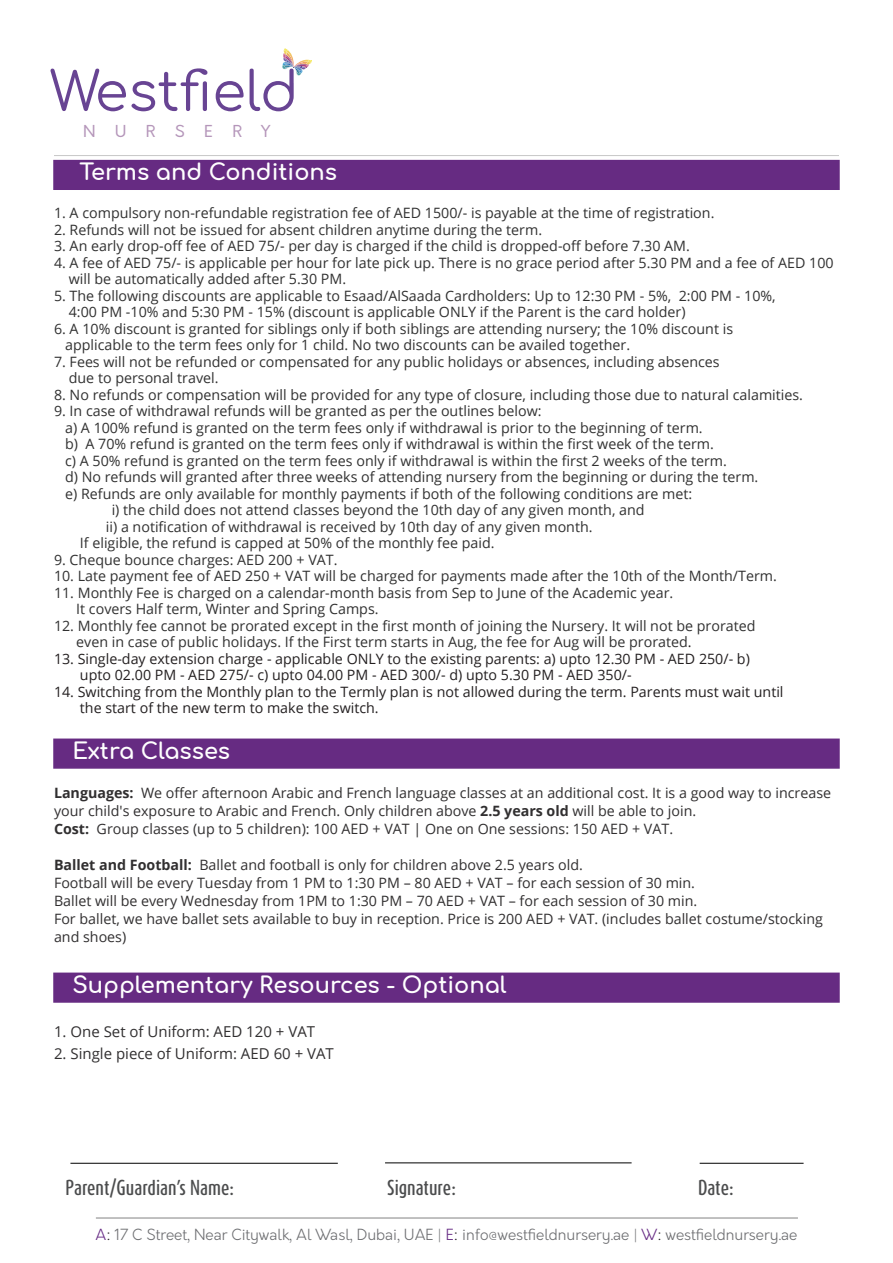
<style>
.page{position:relative;width:893px;height:1263px;background:#fff}
.page>*{position:absolute;margin:0;border:0;box-sizing:border-box;transform-origin:0 0}
.t1{font:54.45px "Comfortaa";color:#684493}
.t2{font:700 22.5px "Comfortaa";color:#fff}
.t3{font:500 18px "Dax Compact Pro";color:#4b4c4d}
.t4{font:16.05px "Orkney";letter-spacing:1.2em;color:#b596ba}
.t5{font:300 15px "Orkney";color:#6d6e71}
.t6{font:15px "Open Sans";color:#312f30}
.t7{font:14.25px/16.5px "Open Sans";color:#313131}
.t8{font:14.25px/18px "Open Sans";color:#312f30}
.t9{font:14.25px/16.5px "Open Sans";color:#231f20}
.s1{color:#231f20}
.s2{font-weight:700}
.s3{color:#662b84}
</style>
<div class="page">
<hr style="left:54px;top:155px;width:785px;height:1px;background:#000">
<div style="left:53px;top:160px;width:787px;height:30px;background:#662b82"></div>
<div style="left:53px;top:972px;width:787px;height:31px;background:#662b82;border:2px solid #662b82"></div>
<div style="left:53px;top:738px;width:787px;height:31px;background:#662b82;border:2px solid #662b82"></div>
<hr style="left:70px;top:1163px;width:268px;height:1px;background:#000">
<hr style="left:700px;top:1163px;width:104px;height:1px;background:#000">
<hr style="left:385px;top:1162px;width:247px;height:1px;background:#000">
<svg style="left:282px;top:48px;width:30px;height:28px"></svg>
<hr style="left:96px;top:1218px;width:702px;height:1px;background:#000">
<h1 class="t1" style="left:49px;top:60px;width:251px">Westfield</h1>
<p class="t4" style="left:83px;top:122px;width:189px">NURSERY</p>
<h2 class="t2" style="left:80px;top:163px;width:259px">Terms and Conditions</h2>
<p class="t7" style="left:54px;top:204px;width:662px">1. A compulsory non-refundable registration fee of AED 1500/- is payable at the time of registration.</p>
<p class="t7" style="left:54px;top:221px;width:490px">2. Refunds will not be issued for absent children anytime during the term.</p>
<p class="t7" style="left:54px;top:237px;width:637px">3. An early drop-off fee of AED 75/- per day is charged if the child is dropped-off before 7.30 AM.</p>
<p class="t7" style="left:69px;top:254px;width:766px;text-indent:-15px">4. A fee of AED 75/- is applicable per hour for late pick up. There is no grace period after 5.30 PM and a fee of AED 100 will be automatically added after 5.30 PM.</p>
<p class="t7" style="left:69px;top:287px;width:708px;text-indent:-15px">5. The following discounts are applicable to Esaad/AlSaada Cardholders: Up to 12:30 PM - 5%, 2:00 PM - 10%,<br>4:00 PM -10% and 5:30 PM - 15% (discount is applicable ONLY if the Parent is the card holder)</p>
<p class="t7" style="left:65px;top:320px;width:669px;text-indent:-11px">6. A 10% discount is granted for siblings only if both siblings are attending nursery; the 10% discount is applicable to the term fees only for 1 child. No two discounts can be availed together.</p>
<p class="t7" style="left:69px;top:353px;width:652px;text-indent:-15px">7. Fees will not be refunded or compensated for any public holidays or absences, including absences due to personal travel.</p>
<p class="t7" style="left:54px;top:386px;width:751px">8. No refunds or compensation will be provided for any type of closure, including those due to natural calamities.</p>
<p class="t7" style="left:54px;top:402px;width:489px">9. In case of withdrawal refunds will be granted as per the outlines below:</p>
<p class="t7" style="left:65px;top:419px;width:639px">a) A 100% refund is granted on the term fees only if withdrawal is prior to the beginning of term.</p>
<p class="t7" style="left:65px;top:435px;width:650px">b) A 70% refund is granted on the term fees only if withdrawal is within the first week of the term.</p>
<p class="t7" style="left:65px;top:452px;width:663px">c) A 50% refund is granted on the term fees only if withdrawal is within the first 2 weeks of the term.</p>
<p class="t7" style="left:65px;top:468px;width:695px">d) No refunds will granted after three weeks of attending nursery from the beginning or during the term.</p>
<p class="t7" style="left:65px;top:485px;width:629px">e) Refunds are only available for monthly payments if both of the following conditions are met:</p>
<p class="t7" style="left:112px;top:501px;width:534px">i) the child does not attend classes beyond the 10th day of any given month, and</p>
<p class="t7" style="left:106px;top:518px;width:488px">ii) a notification of withdrawal is received by 10th day of any given month.</p>
<p class="t7" style="left:80px;top:534px;width:416px">If eligible, the refund is capped at 50% of the monthly fee paid.</p>
<p class="t7" style="left:54px;top:551px;width:285px">9. Cheque bounce charges: AED 200 + VAT.</p>
<p class="t7" style="left:54px;top:567px;width:724px">10. Late payment fee of AED 250 + VAT will be charged for payments made after the 10th of the Month/Term.</p>
<p class="t7" style="left:76px;top:584px;width:599px;text-indent:-22px">11. Monthly Fee is charged on a calendar-month basis from Sep to June of the Academic year.<br>It covers Half term, Winter and Spring Camps.</p>
<p class="t7" style="left:76px;top:617px;width:681px;text-indent:-22px">12. Monthly fee cannot be prorated except in the first month of joining the Nursery. It will not be prorated even in case of public holidays. If the First term starts in Aug, the fee for Aug will be prorated<span class="s1">.</span></p>
<p class="t9" style="left:80px;top:650px;width:671px;text-indent:-26px">13. Single-day extension charge - applicable ONLY to the existing parents: a) upto 12.30 PM - AED 250/- b) upto 02.00 PM - AED 275/- c) upto 04.00 PM - AED 300/- d) upto 5.30 PM - AED 350/-</p>
<p class="t9" style="left:80px;top:683px;width:705px;text-indent:-26px">14. Switching from the Monthly plan to the Termly plan is not allowed during the term. Parents must wait until the start of the new term to make the switch.</p>
<h2 class="t2" style="left:72px;top:741px;width:159px">Extra Classes</h2>
<p class="t8" style="left:54px;top:783px;width:779px"><span class="s2">Languages:</span> We offer afternoon Arabic and French language classes at an additional cost. It is a good way to increase your child's exposure to Arabic and French. Only children above <span class="s2">2.5 years old</span> will be able to join.<br><span class="s2">Cost:</span> Group classes (up to 5 children): 100 AED + VAT | One on One sessions: 150 AED + VAT.</p>
<p class="t8" style="left:54px;top:855px;width:770px"><span class="s2">Ballet and Football:</span> Ballet and football is only for children above 2.5 years old.<br>Football will be every Tuesday from 1 PM to 1:30 PM – 80 AED + VAT – for each session of 30 min.<br>Ballet will be every Wednesday from 1PM to 1:30 PM – 70 AED + VAT – for each session of 30 min.<br>For ballet, we have ballet sets available to buy in reception. Price is 200 AED + VAT. (includes ballet costume/stocking and shoes)</p>
<h2 class="t2" style="left:72px;top:975px;width:436px">Supplementary Resources - Optional</h2>
<p class="t6" style="left:54px;top:1025px;width:263px">1. One Set of Uniform: AED 120 + VAT</p>
<p class="t6" style="left:54px;top:1048px;width:281px">2. Single piece of Uniform: AED 60 + VAT</p>
<p class="t3" style="left:66px;top:1178px;width:170px">Parent/Guardian’s Name:</p>
<p class="t3" style="left:387px;top:1178px;width:70px">Signature:</p>
<p class="t3" style="left:698px;top:1178px;width:37px">Date:</p>
<p class="t5" style="left:96px;top:1229px;width:703px"><span class="s3">A</span><span class="s1">:</span> 17 C Street, Near Citywalk, Al Wasl, Dubai, UAE | <span class="s3">E</span><span class="s1">:</span> info@westfieldnursery.ae | <span class="s3">W</span><span class="s1">:</span> westfieldnursery.ae</p>
</div>
